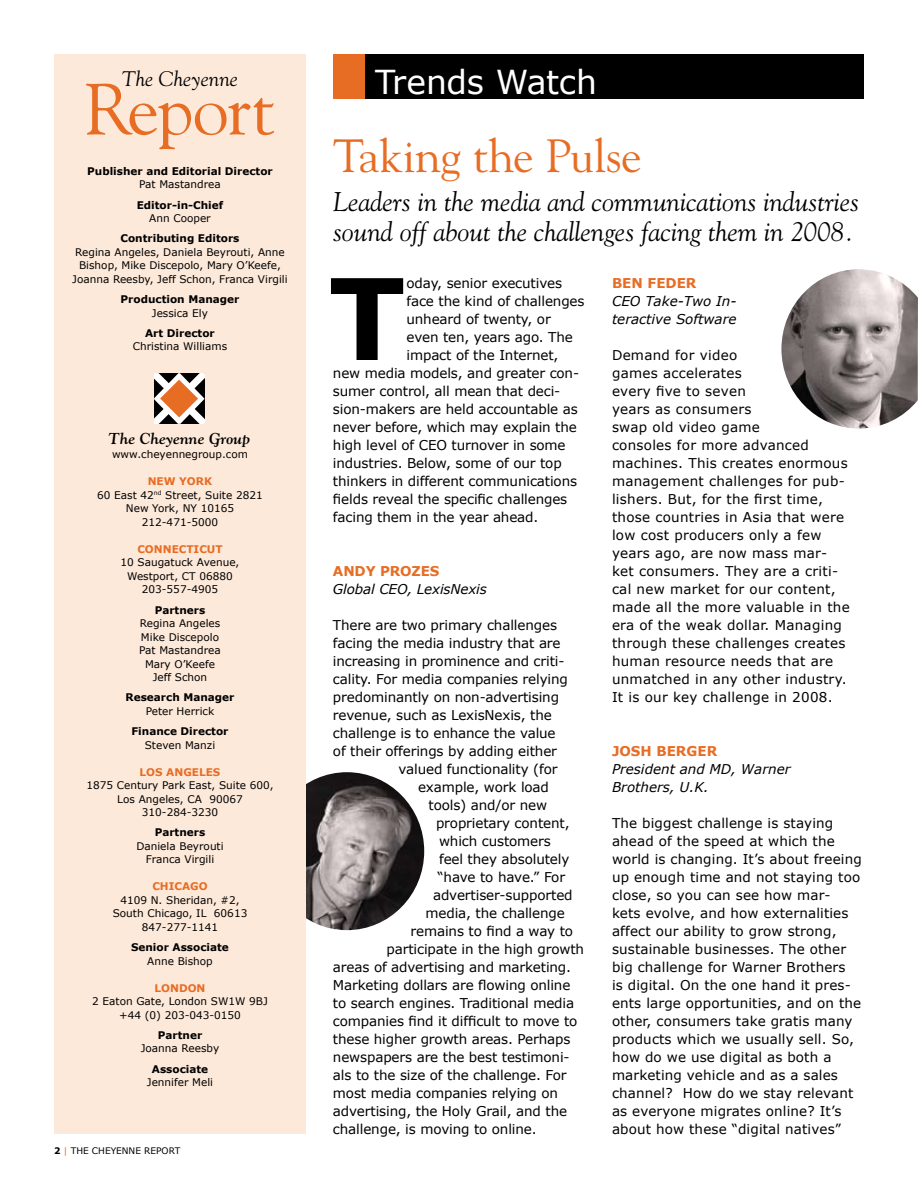
<style>
.page{position:relative;width:918px;height:1188px;background:#fff}
.page>*{position:absolute;margin:0;border:0;box-sizing:border-box;transform-origin:0 0}
.t1{font:700 112.5px "Verdana";color:#000}
.t2{font:72px "Goudy";letter-spacing:-.02em;color:#e76d24}
.t3{font:46.5px "Goudy";letter-spacing:-.01em;color:#e76d24}
.t4{font:33px "Verdana";letter-spacing:-.01em;color:#fff}
.t5{font:italic 27px/30px "Goudy";color:#000}
.t6{font:italic 21px "Goudy";color:#000}
.t7{font:italic 700 15.75px "Goudy";color:#000}
.t8{font:13.5px "Verdana";letter-spacing:-.01em;color:#000}
.t9{font:13.5px/18px "Verdana";letter-spacing:.01em;color:#000}
.t10{font:13.5px/18px "Verdana";letter-spacing:.02em;color:#000}
.t11{font:italic 13.5px/18px "Verdana";color:#000}
.t12{font:700 13.5px "Verdana";color:#e76d24}
.t13{font:10.5px/13.5px "Verdana";color:#000;text-align:center}
.t14{font:700 10.5px "Verdana";color:#000}
.t15{font:700 10.5px "Verdana";color:#e76d24}
.t16{font:9px "Verdana";color:#000}
.s1{font-weight:700;color:#e76d24}
.s2{font-weight:700}
.s3{color:#e76d24}
</style>
<div class="page">
<img style="left:306px;top:772px;width:118px;height:158px">
<div style="left:364px;top:54px;width:500px;height:45px;background:#000"></div>
<div style="left:333px;top:54px;width:31px;height:45px;background:#e76d24"></div>
<div style="left:54px;top:54px;width:252px;height:1080px;background:#fde9d9"></div>
<svg style="left:154px;top:373px;width:51px;height:51px;background:#a98773"></svg>
<img style="left:781px;top:269px;width:137px;height:160px">
<h3 class="t6" style="left:122px;top:66px;width:118px">The Cheyenne</h3>
<h3 class="t4" style="left:375px;top:61px;width:223px">Trends Watch</h3>
<h2 class="t2" style="left:85px;top:65px;width:192px">Report</h2>
<p class="t14" style="left:87px;top:164px;width:187px">Publisher and Editorial Director</p>
<p class="t13" style="left:139px;top:177px;width:83px">Pat Mastandrea</p>
<p class="t14" style="left:137px;top:198px;width:88px">Editor-in-Chief</p>
<p class="t13" style="left:149px;top:211px;width:63px">Ann Cooper</p>
<p class="t14" style="left:120px;top:232px;width:121px">Contributing Editors</p>
<p class="t13" style="left:72px;top:245px;width:217px">Regina Angeles, Daniela Beyrouti, Anne<br>Bishop, Mike Discepolo, Mary O’Keefe,<br>Joanna Reesby, Jeff Schon, Franca Virgili</p>
<p class="t14" style="left:121px;top:293px;width:120px">Production Manager</p>
<p class="t13" style="left:152px;top:306px;width:58px">Jessica Ely</p>
<p class="t14" style="left:145px;top:326px;width:71px">Art Director</p>
<p class="t13" style="left:133px;top:339px;width:96px">Christina Williams</p>
<h3 class="t3" style="left:333px;top:127px;width:310px">Taking the Pulse</h3>
<h3 class="t5" style="left:333px;top:186px;width:528px">Leaders in the media and communications industries sound off about the challenges facing them in 2008.</h3>
<h1 class="t1" style="left:329px;top:248px;width:78px">T</h1>
<p class="t8" style="left:407px;top:274px;width:157px">oday, senior executives</p>
<p class="t12" style="left:612px;top:274px;width:56px">Ben Feder</p>
<p class="t11" style="left:612px;top:291px;width:126px">CEO Take-Two In&shy;teractive Software</p>
<p class="t10" style="left:612px;top:345px;width:239px">Demand for video<br>games accelerates<br>every five to seven<br>years as consumers<br>swap old video game<br>consoles for more advanced machines. This creates enormous management challenges for pub&shy;lishers. But, for the first time, those countries in Asia that were low cost producers only a few years ago, are now mass mar&shy;ket consumers. They are a criti&shy;cal new market for our content, made all the more valuable in the era of the weak dollar. Managing through these challenges creates human resource needs that are unmatched in any other industry.<br>It is our key challenge in 2008.</p>
<p class="t8" style="left:407px;top:292px;width:180px">face the kind of challenges</p>
<p class="t8" style="left:407px;top:310px;width:146px">unheard of twenty, or</p>
<p class="t8" style="left:407px;top:328px;width:168px">even ten, years ago. The</p>
<p class="t8" style="left:407px;top:346px;width:154px">impact of the Internet,</p>
<p class="t8" style="left:333px;top:364px;width:248px">new media models, and greater con-</p>
<p class="t8" style="left:333px;top:382px;width:229px">sumer control, all mean that deci-</p>
<p class="t8" style="left:333px;top:400px;width:246px">sion-makers are held accountable as</p>
<p class="t8" style="left:333px;top:418px;width:245px">never before, which may explain the</p>
<p class="t8" style="left:333px;top:436px;width:234px">high level of CEO turnover in some</p>
<p class="t8" style="left:333px;top:454px;width:230px">industries. Below, some of our top</p>
<p class="t8" style="left:333px;top:472px;width:246px">thinkers in different communications</p>
<p class="t8" style="left:333px;top:490px;width:236px">fields reveal the specific challenges</p>
<p class="t8" style="left:333px;top:508px;width:207px">facing them in the year ahead.</p>
<p class="t7" style="left:108px;top:428px;width:143px">The Cheyenne Group</p>
<p class="t13" style="left:112px;top:447px;width:137px">www.cheyennegroup.com</p>
<p class="t13" style="left:97px;top:474px;width:167px"><span class="s1">NEW YORK<br></span>60 East 42<sup>nd</sup> Street, Suite 2821<br>New York, NY 10165<br>212-471-5000</p>
<p class="t15" style="left:137px;top:542px;width:87px">CONNECTICUT</p>
<p class="t13" style="left:121px;top:555px;width:120px">10 Saugatuck Avenue,<br>Westport, CT 06880<br>203-557-4905</p>
<p class="t14" style="left:155px;top:603px;width:52px">Partners</p>
<p class="t13" style="left:139px;top:616px;width:83px">Regina Angeles<br>Mike Discepolo<br>Pat Mastandrea<br>Mary O’Keefe<br>Jeff Schon</p>
<p class="t14" style="left:126px;top:691px;width:110px">Research Manager</p>
<p class="t13" style="left:146px;top:704px;width:70px">Peter Herrick</p>
<p class="t14" style="left:131px;top:725px;width:99px">Finance Director</p>
<p class="t13" style="left:145px;top:738px;width:72px">Steven Manzi</p>
<p class="t15" style="left:140px;top:765px;width:82px">LOS ANGELES</p>
<p class="t13" style="left:86px;top:778px;width:189px">1875 Century Park East, Suite 600,<br>Los Angeles, CA 90067<br>310-284-3230</p>
<p class="t14" style="left:155px;top:826px;width:52px">Partners</p>
<p class="t13" style="left:136px;top:839px;width:89px">Daniela Beyrouti<br>Franca Virgili</p>
<p class="t15" style="left:152px;top:880px;width:57px">CHICAGO</p>
<p class="t13" style="left:113px;top:893px;width:136px">4109 N. Sheridan, #2,<br>South Chicago, IL 60613<br>847-277-1141</p>
<p class="t14" style="left:131px;top:941px;width:99px">Senior Associate</p>
<p class="t13" style="left:147px;top:954px;width:67px">Anne Bishop</p>
<p class="t15" style="left:155px;top:981px;width:53px">LONDON</p>
<p class="t13" style="left:92px;top:994px;width:177px">2 Eaton Gate, London SW1W 9BJ +44 (0) 203-043-0150</p>
<p class="t14" style="left:158px;top:1028px;width:46px">Partner</p>
<p class="t13" style="left:141px;top:1042px;width:80px">Joanna Reesby</p>
<p class="t14" style="left:152px;top:1062px;width:58px">Associate</p>
<p class="t13" style="left:147px;top:1075px;width:68px">Jennifer Meli</p>
<p class="t12" style="left:333px;top:562px;width:22px">Andy</p>
<p class="t12" style="left:380px;top:562px;width:51px">Prozes</p>
<p class="t11" style="left:333px;top:580px;width:155px">Global CEO, LexisNexis</p>
<p class="t8" style="left:333px;top:616px;width:226px">There are two primary challenges</p>
<p class="t8" style="left:333px;top:634px;width:229px">facing the media industry that are</p>
<p class="t8" style="left:333px;top:652px;width:233px">increasing in prominence and criti-</p>
<p class="t8" style="left:333px;top:670px;width:236px">cality. For media companies relying</p>
<p class="t8" style="left:333px;top:688px;width:228px">predominantly on non-advertising</p>
<p class="t8" style="left:333px;top:706px;width:220px">revenue, such as LexisNexis, the</p>
<p class="t8" style="left:333px;top:724px;width:224px">challenge is to enhance the value</p>
<p class="t8" style="left:333px;top:742px;width:226px">of their offerings by adding either</p>
<p class="t8" style="left:399px;top:760px;width:161px">valued functionality (for</p>
<p class="t8" style="left:418px;top:778px;width:132px">example, work load</p>
<p class="t8" style="left:429px;top:796px;width:120px">tools) and/or new</p>
<p class="t8" style="left:436px;top:814px;width:135px">proprietary content,</p>
<p class="t8" style="left:439px;top:832px;width:113px">which customers</p>
<p class="t8" style="left:439px;top:850px;width:132px">feel they absolutely</p>
<p class="t8" style="left:438px;top:868px;width:129px">“have to have.” For</p>
<p class="t8" style="left:433px;top:886px;width:141px">advertiser-supported</p>
<p class="t8" style="left:426px;top:904px;width:141px">media, the challenge</p>
<p class="t8" style="left:411px;top:922px;width:164px">remains to find a way to</p>
<p class="t8" style="left:387px;top:940px;width:199px">participate in the high growth</p>
<p class="t8" style="left:333px;top:958px;width:240px">areas of advertising and marketing.</p>
<p class="t8" style="left:333px;top:976px;width:239px">Marketing dollars are flowing online</p>
<p class="t8" style="left:333px;top:994px;width:243px">to search engines. Traditional media</p>
<p class="t8" style="left:333px;top:1012px;width:246px">companies find it difficult to move to</p>
<p class="t8" style="left:333px;top:1030px;width:239px">these higher growth areas. Perhaps</p>
<p class="t8" style="left:333px;top:1048px;width:238px">newspapers are the best testimoni-</p>
<p class="t8" style="left:333px;top:1066px;width:235px">als to the size of the challenge. For</p>
<p class="t8" style="left:333px;top:1084px;width:227px">most media companies relying on</p>
<p class="t8" style="left:333px;top:1102px;width:236px">advertising, the Holy Grail, and the</p>
<p class="t8" style="left:333px;top:1120px;width:205px">challenge, is moving to online.</p>
<p class="t12" style="left:612px;top:742px;width:19px">Josh</p>
<p class="t12" style="left:656px;top:742px;width:22px">Berger</p>
<p class="t11" style="left:612px;top:759px;width:180px">President and MD, Warner<br>Brothers, U.K.</p>
<p class="t9" style="left:612px;top:813px;width:251px">The biggest challenge is staying ahead of the speed at which the world is changing. It’s about freeing up enough time and not staying too close, so you can see how mar&shy;kets evolve, and how externalities affect our ability to grow strong, sustainable businesses. The other big challenge for Warner Brothers<br>is digital. On the one hand it pres&shy;ents large opportunities, and on the other, consumers take gratis many products which we usually sell. So, how do we use digital as both a marketing vehicle and as a sales channel? How do we stay relevant as everyone migrates online? It’s about how these “digital natives”</p>
<p class="t16" style="left:54px;top:1145px;width:128px"><span class="s2">2</span> <span class="s3">|</span> THE CHEYENNE REPORT</p>
</div>
